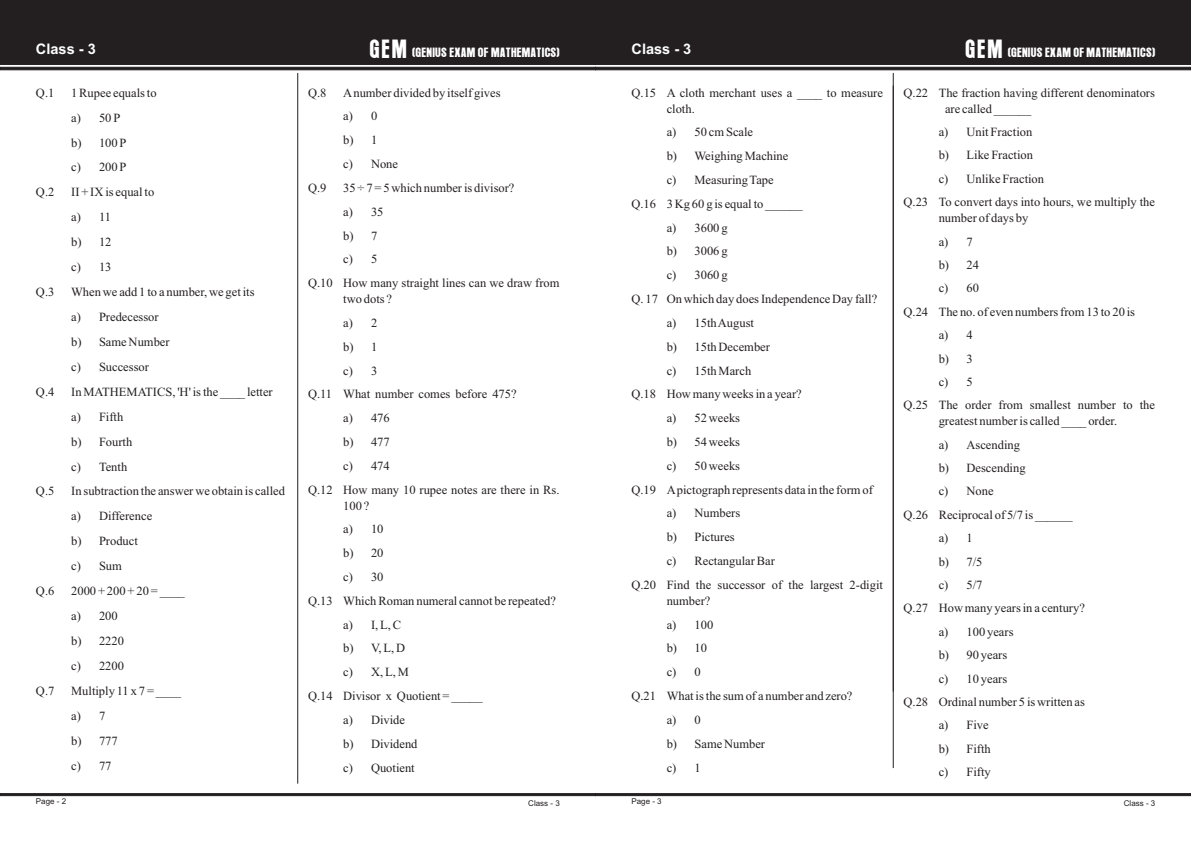
<style>
.page{position:relative;width:1191px;height:842px;background:#fff}
.page>*{position:absolute;margin:0;border:0;box-sizing:border-box;transform-origin:0 0}
.t1{font:700 14.5px "Arial";color:#fff}
.t2{font:12.5px/24.9px "Times New Roman";color:#231f20}
.t3{font:11.7px "Aurora";color:#fff}
.t4{font:8px "Arial";color:#231f20}
.s1{font-size:23px}
</style>
<div class="page">
<hr style="left:297px;top:73px;width:1px;height:711px;background:#231f20">
<svg style="left:0;top:793px;width:1191px;height:3px;background:#2b2728"></svg>
<div style="left:0;top:0;width:1191px;height:70px;background:#231f20"></div>
<hr style="left:892px;top:73px;width:1px;height:618px;background:#231f20">
<hr style="left:892px;top:86px;width:1px;height:682px;background:#231f20">
<p class="t1" style="left:36px;top:43px;width:61px">Class - 3</p>
<p class="t3" style="left:370px;top:47px;width:192px"><span class="s1">GEM</span> (GENIUS EXAM OF MATHEMATICS)</p>
<p class="t2" style="left:308px;top:81px;width:20px">Q.8</p>
<p class="t2" style="left:343px;top:82px;width:159px;line-height:23.8px">Anumber divided by itself gives a) 0<br>b) 1<br>c) None</p>
<p class="t2" style="left:308px;top:176px;width:20px">Q.9</p>
<p class="t2" style="left:343px;top:176px;width:173px">35 ÷ 7 = 5 which number is divisor?</p>
<p class="t2" style="left:343px;top:200px;width:42px">a) 35</p>
<p class="t2" style="left:343px;top:224px;width:36px">b) 7</p>
<p class="t2" style="left:343px;top:248px;width:36px">c) 5</p>
<p class="t2" style="left:308px;top:272px;width:253px">Q.10 How many straight lines can we draw from</p>
<p class="t2" style="left:343px;top:288px;width:50px">two dots ?</p>
<p class="t2" style="left:343px;top:311px;width:36px">a) 2</p>
<p class="t2" style="left:343px;top:335px;width:36px">b) 1</p>
<p class="t2" style="left:343px;top:359px;width:36px">c) 3</p>
<p class="t2" style="left:308px;top:383px;width:210px">Q.11 What number comes before 475?</p>
<p class="t2" style="left:343px;top:407px;width:48px">a) 476</p>
<p class="t2" style="left:343px;top:431px;width:48px">b) 477</p>
<p class="t2" style="left:343px;top:454px;width:48px">c) 474</p>
<p class="t2" style="left:308px;top:478px;width:253px">Q.12 How many 10 rupee notes are there in Rs.</p>
<p class="t2" style="left:343px;top:494px;width:28px">100 ?</p>
<p class="t2" style="left:343px;top:518px;width:42px">a) 10</p>
<p class="t2" style="left:343px;top:542px;width:42px">b) 20</p>
<p class="t2" style="left:343px;top:565px;width:42px">c) 30</p>
<p class="t2" style="left:308px;top:589px;width:249px">Q.13 Which Roman numeral cannot be repeated?</p>
<p class="t2" style="left:343px;top:613px;width:59px">a) I, L, C</p>
<p class="t2" style="left:343px;top:637px;width:63px">b) V, L, D</p>
<p class="t2" style="left:343px;top:661px;width:67px">c) X, L, M</p>
<p class="t2" style="left:308px;top:685px;width:176px">Q.14 Divisor x Quotient = _____</p>
<p class="t2" style="left:343px;top:708px;width:63px">a) Divide</p>
<p class="t2" style="left:343px;top:732px;width:76px">b) Dividend</p>
<p class="t2" style="left:343px;top:756px;width:73px">c) Quotient</p>
<p class="t2" style="left:36px;top:81px;width:20px">Q.1</p>
<p class="t2" style="left:71px;top:81px;width:87px">1 Rupee equals to a) 50 P<br>b) 100 P<br>c) 200 P</p>
<p class="t2" style="left:36px;top:181px;width:20px">Q.2</p>
<p class="t2" style="left:71px;top:181px;width:85px">II + IX is equal to a) 11<br>b) 12<br>c) 13</p>
<p class="t2" style="left:36px;top:281px;width:20px">Q.3</p>
<p class="t2" style="left:71px;top:281px;width:185px">When we add 1 to a number, we get its a) Predecessor<br>b) Same Number<br>c) Successor</p>
<p class="t2" style="left:36px;top:380px;width:20px">Q.4</p>
<p class="t2" style="left:71px;top:380px;width:203px">In MATHEMATICS, 'H' is the ____ letter a) Fifth<br>b) Fourth<br>c) Tenth</p>
<p class="t2" style="left:36px;top:480px;width:20px">Q.5</p>
<p class="t2" style="left:71px;top:480px;width:215px">In subtraction the answer we obtain is called a) Difference<br>b) Product<br>c) Sum</p>
<p class="t2" style="left:36px;top:580px;width:20px">Q.6</p>
<p class="t2" style="left:71px;top:580px;width:115px">2000 + 200 + 20 = ____ a) 200<br>b) 2220<br>c) 2200</p>
<p class="t2" style="left:36px;top:679px;width:20px">Q.7</p>
<p class="t2" style="left:71px;top:679px;width:111px">Multiply 11 x 7 = ____ a) 7<br>b) 777<br>c) 77</p>
<p class="t4" style="left:36px;top:798px;width:32px">Page - 2</p>
<p class="t4" style="left:528px;top:800px;width:33px">Class - 3</p>
<p class="t1" style="left:631px;top:43px;width:61px">Class - 3</p>
<p class="t3" style="left:965px;top:47px;width:192px"><span class="s1">GEM</span> (GENIUS EXAM OF MATHEMATICS)</p>
<p class="t2" style="left:945px;top:86px;width:211px;line-height:15.9px;text-indent:-42px">Q.22 The fraction having different denominators are called ______</p>
<p class="t2" style="left:938px;top:121px;width:95px">a) Unit Fraction</p>
<p class="t2" style="left:938px;top:144px;width:96px">b) Like Fraction</p>
<p class="t2" style="left:938px;top:167px;width:107px">c) Unlike Fraction</p>
<p class="t2" style="left:903px;top:191px;width:253px">Q.23 To convert days into hours, we multiply the</p>
<p class="t2" style="left:938px;top:207px;width:91px">number of days by</p>
<p class="t2" style="left:938px;top:230px;width:36px">a) 7</p>
<p class="t2" style="left:938px;top:253px;width:42px">b) 24</p>
<p class="t2" style="left:938px;top:277px;width:42px">c) 60</p>
<p class="t2" style="left:903px;top:300px;width:233px">Q.24 The no. of even numbers from 13 to 20 is</p>
<p class="t2" style="left:938px;top:324px;width:36px">a) 4</p>
<p class="t2" style="left:938px;top:347px;width:36px">b) 3</p>
<p class="t2" style="left:938px;top:370px;width:36px">c) 5</p>
<p class="t2" style="left:903px;top:394px;width:253px">Q.25 The order from smallest number to the</p>
<p class="t2" style="left:938px;top:410px;width:180px">greatest number is called ____ order.</p>
<p class="t2" style="left:938px;top:433px;width:83px">a) Ascending</p>
<p class="t2" style="left:938px;top:457px;width:88px">b) Descending</p>
<p class="t2" style="left:938px;top:480px;width:56px">c) None</p>
<p class="t2" style="left:903px;top:503px;width:171px">Q.26 Reciprocal of 5/7 is ______</p>
<p class="t2" style="left:938px;top:527px;width:36px">a) 1</p>
<p class="t2" style="left:938px;top:550px;width:45px">b) 7/5</p>
<p class="t2" style="left:938px;top:574px;width:45px">c) 5/7</p>
<p class="t2" style="left:903px;top:597px;width:183px">Q.27 How many years in a century?</p>
<p class="t2" style="left:938px;top:620px;width:76px">a) 100 years</p>
<p class="t2" style="left:938px;top:644px;width:70px">b) 90 years</p>
<p class="t2" style="left:938px;top:667px;width:70px">c) 10 years</p>
<p class="t2" style="left:903px;top:690px;width:183px">Q.28 Ordinal number 5 is written as</p>
<p class="t2" style="left:938px;top:714px;width:52px">a) Five</p>
<p class="t2" style="left:938px;top:737px;width:54px">b) Fifth</p>
<p class="t2" style="left:938px;top:761px;width:54px">c) Fifty</p>
<p class="t2" style="left:666px;top:86px;width:218px;line-height:15.9px;text-indent:-35px">Q.15 A cloth merchant uses a ____ to measure cloth.</p>
<p class="t2" style="left:666px;top:121px;width:88px">a) 50 cm Scale</p>
<p class="t2" style="left:666px;top:145px;width:123px">b) Weighing Machine</p>
<p class="t2" style="left:666px;top:169px;width:109px">c) Measuring Tape</p>
<p class="t2" style="left:631px;top:192px;width:173px">Q.16 3 Kg 60 g is equal to ______</p>
<p class="t2" style="left:666px;top:216px;width:62px">a) 3600 g</p>
<p class="t2" style="left:666px;top:240px;width:62px">b) 3006 g</p>
<p class="t2" style="left:666px;top:264px;width:62px">c) 3060 g</p>
<p class="t2" style="left:631px;top:288px;width:247px">Q. 17 On which day does Independence Day fall?</p>
<p class="t2" style="left:666px;top:311px;width:89px">a) 15th August</p>
<p class="t2" style="left:666px;top:335px;width:105px">b) 15th December</p>
<p class="t2" style="left:666px;top:359px;width:86px">c) 15th March</p>
<p class="t2" style="left:631px;top:383px;width:172px">Q.18 How many weeks in a year?</p>
<p class="t2" style="left:666px;top:407px;width:75px">a) 52 weeks</p>
<p class="t2" style="left:666px;top:431px;width:75px">b) 54 weeks</p>
<p class="t2" style="left:666px;top:454px;width:75px">c) 50 weeks</p>
<p class="t2" style="left:631px;top:478px;width:243px">Q.19 Apictograph represents data in the form of</p>
<p class="t2" style="left:666px;top:502px;width:75px">a) Numbers</p>
<p class="t2" style="left:666px;top:526px;width:70px">b) Pictures</p>
<p class="t2" style="left:666px;top:550px;width:110px">c) Rectangular Bar</p>
<p class="t2" style="left:631px;top:573px;width:253px">Q.20 Find the successor of the largest 2-digit</p>
<p class="t2" style="left:666px;top:589px;width:45px">number?</p>
<p class="t2" style="left:666px;top:613px;width:48px">a) 100</p>
<p class="t2" style="left:666px;top:637px;width:42px">b) 10</p>
<p class="t2" style="left:666px;top:661px;width:36px">c) 0</p>
<p class="t2" style="left:631px;top:685px;width:222px">Q.21 What is the sum of a number and zero?</p>
<p class="t2" style="left:666px;top:708px;width:36px">a) 0</p>
<p class="t2" style="left:666px;top:732px;width:100px">b) Same Number</p>
<p class="t2" style="left:666px;top:756px;width:36px">c) 1</p>
<p class="t4" style="left:631px;top:798px;width:32px">Page - 3</p>
<p class="t4" style="left:1123px;top:800px;width:33px">Class - 3</p>
</div>
